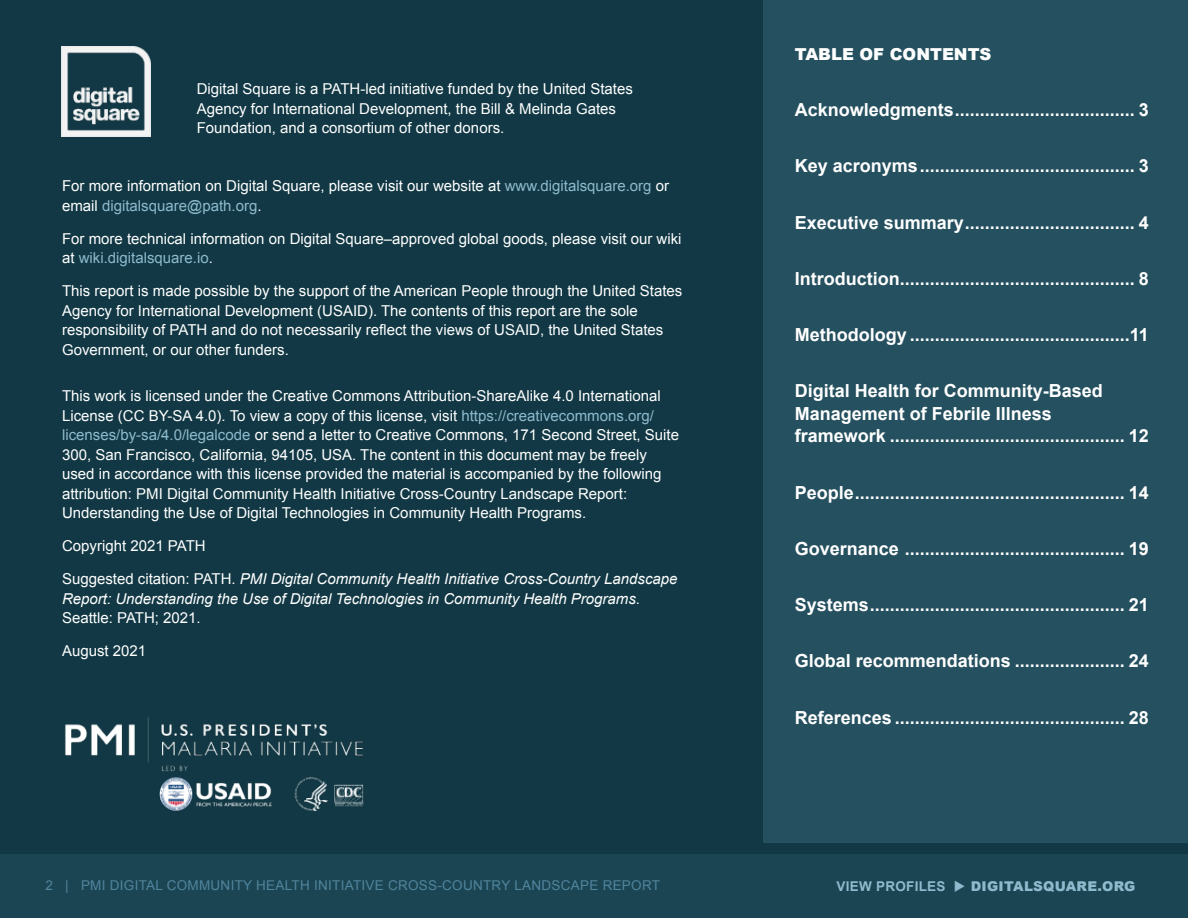
<style>
.page{position:relative;width:1188px;height:918px;background:#113844}
.page>*{position:absolute;margin:0;border:0;box-sizing:border-box;transform-origin:0 0}
.TOC-L1{font:700 18px/22.5px "Arial";color:#fff}
.t1{font:900 16.5px "Arial";color:#fff}
.body{font:15px/19.5px "Arial";color:#fff}
.body-2{font:italic 15px/19.5px "Arial";color:#fff}
.t2{font:13.5px "Arial";letter-spacing:.02em;color:#50859d}
.t3{font:900 13.5px "Arial";letter-spacing:.02em;color:#8ebacd}
.s1{color:#8ebacd}
.s2{font-style:normal}
.s3{font-weight:700}
</style>
<div class="page">
<img style="left:64px;top:717px;width:300px;height:94px">
<img style="left:61px;top:46px;width:90px;height:90px">
<div style="left:764px;top:0;width:424px;height:842px;background:#25505f"></div>
<div style="left:0;top:854px;width:1188px;height:64px;background:#1c4553"></div>
<p class="body" style="left:197px;top:79px;width:438px">Digital Square is a PATH-led initiative funded by the United States<br>Agency for International Development, the Bill &amp; Melinda Gates<br>Foundation, and a consortium of other donors.</p>
<p class="body" style="left:62px;top:176px;width:608px">For more information on Digital Square, please visit our website at <span class="s1">www.digitalsquare.org</span> or email <span class="s1">digitalsquare@path.org</span>.</p>
<p class="body" style="left:62px;top:229px;width:621px">For more technical information on Digital Square–approved global goods, please visit our wiki at <span class="s1">wiki.digitalsquare.io</span>.</p>
<p class="body" style="left:62px;top:281px;width:622px">This report is made possible by the support of the American People through the United States Agency for International Development (USAID). The contents of this report are the sole responsibility of PATH and do not necessarily reflect the views of USAID, the United States Government, or our other funders.</p>
<p class="body" style="left:62px;top:386px;width:618px">This work is licensed under the Creative Commons Attribution-ShareAlike 4.0 International License (CC BY-SA 4.0). To view a copy of this license, visit <span class="s1">https://creativecommons.org/ licenses/by-sa/4.0/legalcode</span> or send a letter to Creative Commons, 171 Second Street, Suite 300, San Francisco, California, 94105, USA. The content in this document may be freely used in accordance with this license provided the material is accompanied by the following attribution: PMI Digital Community Health Initiative Cross-Country Landscape Report:<br>Understanding the Use of Digital Technologies in Community Health Programs.</p>
<p class="body" style="left:62px;top:536px;width:145px">Copyright 2021 PATH</p>
<p class="body-2" style="left:62px;top:569px;width:617px"><span class="s2">Suggested citation: PATH.</span> PMI Digital Community Health Initiative Cross-Country Landscape<br>Report: Understanding the Use of Digital Technologies in Community Health Programs<span class="s2">.<br>Seattle: PATH; 2021.</span></p>
<p class="body" style="left:62px;top:641px;width:86px">August 2021</p>
<p class="t1" style="left:795px;top:42px;width:198px">TABLE OF CONTENTS</p>
<p class="TOC-L1" style="left:795px;top:99px;width:355px">Acknowledgments.................................... 3</p>
<p class="TOC-L1" style="left:795px;top:155px;width:355px">Key acronyms........................................... 3</p>
<p class="TOC-L1" style="left:795px;top:212px;width:355px">Executive summary.................................. 4</p>
<p class="TOC-L1" style="left:795px;top:268px;width:355px">Introduction............................................... 8</p>
<p class="TOC-L1" style="left:795px;top:324px;width:355px">Methodology ............................................11</p>
<p class="TOC-L1" style="left:795px;top:380px;width:355px">Digital Health for Community-Based<br>Management of Febrile Illness<br>framework ............................................... 12</p>
<p class="TOC-L1" style="left:795px;top:482px;width:355px">People...................................................... 14</p>
<p class="TOC-L1" style="left:795px;top:538px;width:355px">Governance ............................................ 19</p>
<p class="TOC-L1" style="left:795px;top:594px;width:355px">Systems................................................... 21</p>
<p class="TOC-L1" style="left:795px;top:650px;width:355px">Global recommendations ...................... 24</p>
<p class="TOC-L1" style="left:795px;top:707px;width:355px">References .............................................. 28</p>
<p class="t2" style="left:45px;top:877px;width:616px">2 | PMI DIGITAL COMMUNITY HEALTH INITIATIVE CROSS-COUNTRY LANDSCAPE REPORT</p>
<p class="t3" style="left:837px;top:876px;width:300px"><span class="s3">VIEW PROFILES</span> ◆ DIGITALSQUARE.ORG</p>
</div>
